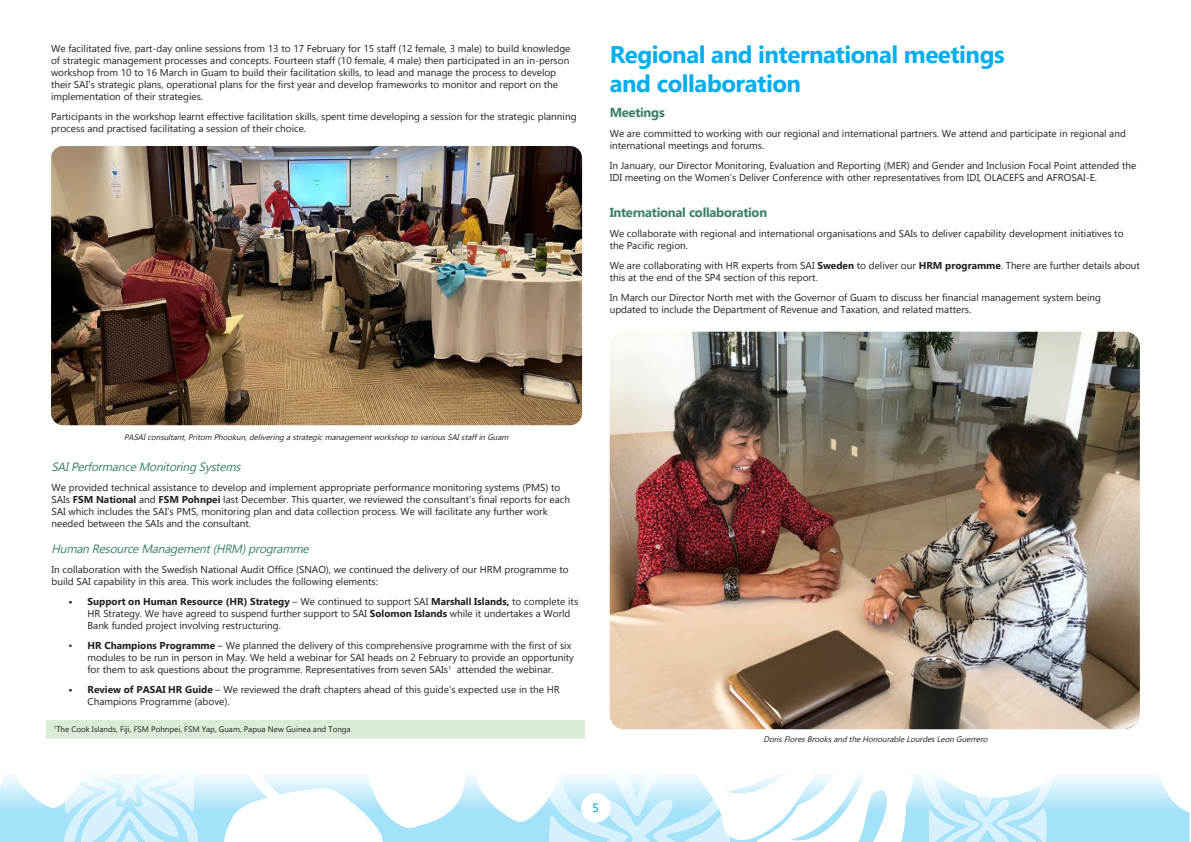
<style>
.page{position:relative;width:1191px;height:842px;background:#fff}
.page>*{position:absolute;margin:0;border:0;box-sizing:border-box;transform-origin:0 0}
.t1{font:700 24px "Gadugi";letter-spacing:-.02em;color:#00aeef}
.t2{font:700 13px "Gadugi";letter-spacing:-.02em;color:#3b7f6b}
.t3{font:italic 12px "Gadugi";color:#3b7f6b}
.t4{font:11.5px "Tahoma";color:#00aeef}
.t5{font:10px/12px "Gadugi";color:#231f20}
.t6{font:italic 8px "Gadugi";color:#231f20}
.t7{font:8px "Gadugi";color:#231f20}
.s1{font-weight:700}
</style>
<div class="page">
<svg style="left:203px;top:775px;width:987px;height:67px;background:#b6e7fa"></svg>
<svg style="left:221px;top:775px;width:841px;height:67px"></svg>
<svg style="left:1151px;top:775px;width:38px;height:37px"></svg>
<svg style="left:0;top:775px;width:203px;height:67px"></svg>
<div style="left:581px;top:793px;width:29px;height:29px;background:#fff;border-radius:50%"></div>
<div style="left:47px;top:720px;width:538px;height:18px;background:#dbedd8"></div>
<img style="left:51px;top:146px;width:531px;height:279px">
<img style="left:609px;top:332px;width:530px;height:397px">
<p class="t5" style="left:51px;top:43px;width:521px">We facilitated five, part-day online sessions from 13 to 17 February for 15 staff (12 female, 3 male) to build knowledge of strategic management processes and concepts. Fourteen staff (10 female, 4 male) then participated in an in-person workshop from 10 to 16 March in Guam to build their facilitation skills, to lead and manage the process to develop their SAI’s strategic plans, operational plans for the first year and develop frameworks to monitor and report on the implementation of their strategies.</p>
<p class="t5" style="left:51px;top:111px;width:527px">Participants in the workshop learnt effective facilitation skills, spent time developing a session for the strategic planning process and practised facilitating a session of their choice.</p>
<p class="t1" style="left:609px;top:40px;width:396px">Regional and international meetings</p>
<p class="t1" style="left:609px;top:69px;width:193px">and collaboration</p>
<p class="t2" style="left:609px;top:105px;width:57px">Meetings</p>
<p class="t5" style="left:609px;top:128px;width:518px">We are committed to working with our regional and international partners. We attend and participate in regional and international meetings and forums.</p>
<p class="t5" style="left:609px;top:160px;width:528px">In January, our Director Monitoring, Evaluation and Reporting (MER) and Gender and Inclusion Focal Point attended the<br>IDI meeting on the Women’s Deliver Conference with other representatives from IDI, OLACEFS and AFROSAI-E.</p>
<p class="t2" style="left:609px;top:204px;width:159px">International collaboration</p>
<p class="t5" style="left:609px;top:227px;width:515px">We collaborate with regional and international organisations and SAIs to deliver capability development initiatives to the Pacific region.</p>
<p class="t5" style="left:609px;top:259px;width:532px">We are collaborating with HR experts from SAI <span class="s1">Sweden</span> to deliver our <span class="s1">HRM programme</span>. There are further details about this at the end of the SP4 section of this report.</p>
<p class="t5" style="left:609px;top:291px;width:493px">In March our Director North met with the Governor of Guam to discuss her financial management system being updated to include the Department of Revenue and Taxation, and related matters.</p>
<p class="t6" style="left:124px;top:432px;width:388px">PASAIconsultant,Pritom Phookun,delivering a strategicmanagementworkshop to variousSAIstaffin Guam</p>
<p class="t3" style="left:51px;top:459px;width:194px">SAIPerformanceMonitoring Systems</p>
<p class="t5" style="left:51px;top:481px;width:520px">We provided technical assistance to develop and implement appropriate performance monitoring systems (PMS) to SAIs <span class="s1">FSM National</span> and <span class="s1">FSM Pohnpei</span> last December. This quarter, we reviewed the consultant’s final reports for each SAI which includes the SAI’s PMS, monitoring plan and data collection process. We will facilitate any further work needed between the SAIs and the consultant.</p>
<p class="t3" style="left:51px;top:542px;width:262px">Human ResourceManagement(HRM)programme</p>
<p class="t5" style="left:51px;top:564px;width:519px">In collaboration with the Swedish National Audit Office (SNAO), we continued the delivery of our HRM programme to build SAI capability in this area. This work includes the following elements:</p>
<p class="t5" style="left:87px;top:596px;width:492px;text-indent:-19px"><span class="s1">• Support on Human Resource (HR) Strategy</span> – We continued to support SAI <span class="s1">Marshall Islands,</span> to complete its<br>HR Strategy. We have agreed to suspend further support to SAI <span class="s1">Solomon Islands</span> while it undertakes a World<br>Bank funded project involving restructuring.</p>
<p class="t5" style="left:87px;top:640px;width:488px;text-indent:-19px">• <span class="s1">HR Champions Programme</span> – We planned the delivery of this comprehensive programme with the first of six modules to be run in person in May. We held a webinar for SAI heads on 2 February to provide an opportunity for them to ask questions about the programme. Representatives from seven SAIs<sup>1</sup> attended the webinar.</p>
<p class="t5" style="left:87px;top:684px;width:474px;text-indent:-19px"><span class="s1">• Review of PASAI HR Guide</span> – We reviewed the draft chapters ahead of this guide’s expected use in the HR<br>Champions Programme (above).</p>
<p class="t7" style="left:54px;top:724px;width:298px"><sup>1</sup>The Cook Islands, Fiji, FSM Pohnpei, FSM Yap, Guam, Papua New Guinea and Tonga</p>
<p class="t4" style="left:592px;top:800px;width:8px">5</p>
<p class="t6" style="left:763px;top:735px;width:228px">Doris Flores Brooks and the Honourable Lourdes Leon Guerrero</p>
</div>
